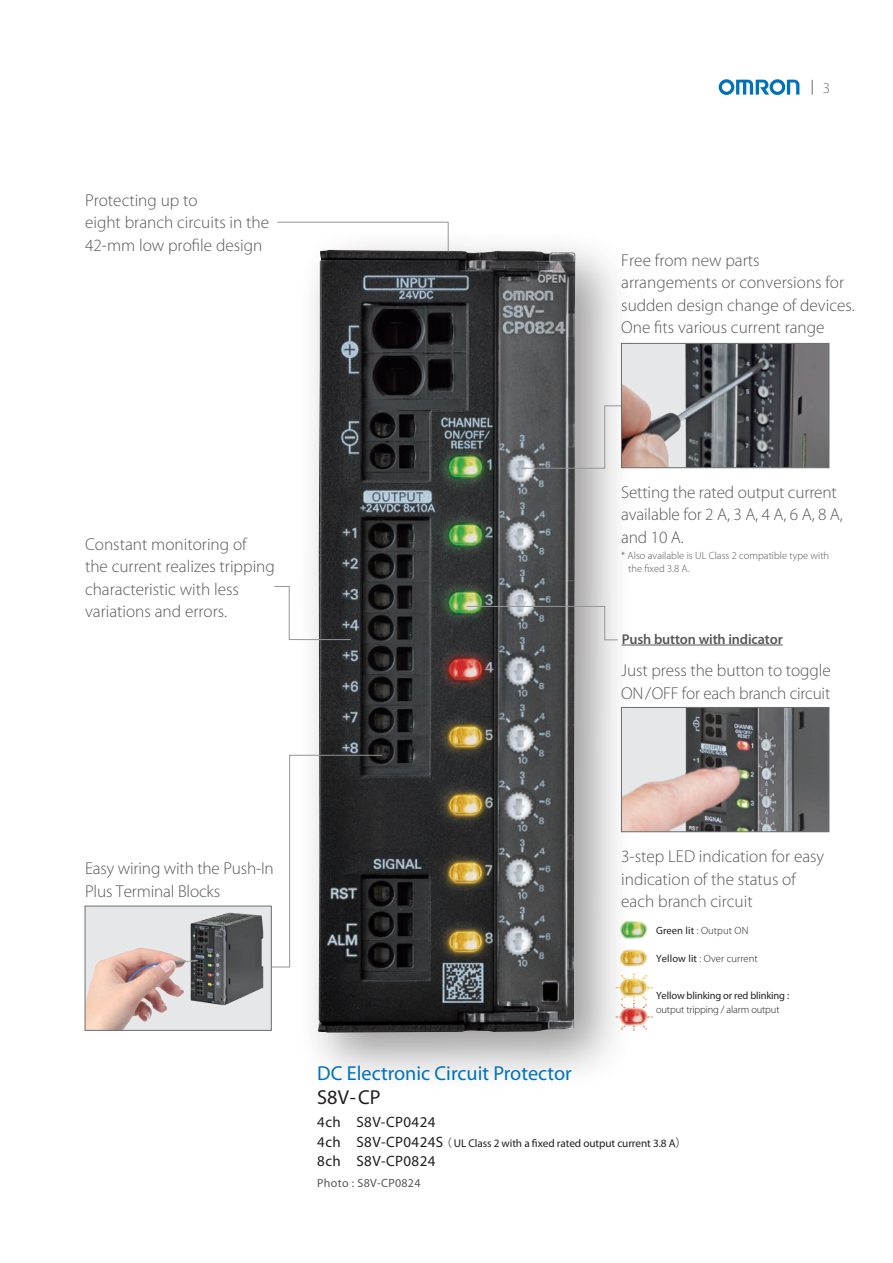
<style>
.page{position:relative;width:893px;height:1263px;background:#fff}
.page>*{position:absolute;margin:0;border:0;box-sizing:border-box;transform-origin:0 0}
.t1{font:20.25px "Myriad Pro";color:#0072bc}
.t2{font:20.25px "Myriad Pro";color:#231f20}
.t3{font:300 17.25px/22.5px "Myriad Pro";color:#57585a}
.t4{font:15px "Myriad Pro";letter-spacing:.025em;color:#231f20}
.t5{font:300 15px "Myriad Pro";color:#6c6d70}
.t6{font:600 14.25px "Myriad Pro";letter-spacing:-.01em;color:#57585a}
.t7{font:12px "Myriad Pro";letter-spacing:.025em;color:#57585a}
.t8{font:11.25px "Myriad Pro";letter-spacing:-.01em;color:#231f20}
.t9{font:300 10.5px/12.8px "Myriad Pro";color:#57585a}
.t10{font:300 10.5px "Myriad Pro";letter-spacing:.01em;color:#231f20}
.t11{font:10.5px "Myriad Pro";letter-spacing:-.015em;color:#231f20}
.t12{font:300 10.5px "Myriad Pro";letter-spacing:-.015em;color:#231f20}
.s1{font-weight:400}
.s2{font-size:15px}
.s3{font-family:"Koz Go Pro"}
</style>
<div class="page">
<div style="left:296px;top:227px;width:339px;height:865px;background:#231f20;opacity:.45"></div>
<img style="left:318px;top:250px;width:257px;height:782px">
<svg style="left:520px;top:405px;width:103px;height:64px;background:#929395"></svg>
<svg style="left:274px;top:585px;width:78px;height:55px"></svg>
<svg style="left:270px;top:754px;width:113px;height:214px"></svg>
<svg style="left:466px;top:605px;width:152px;height:36px;background:#747676"></svg>
<svg style="left:277px;top:221px;width:172px;height:31px"></svg>
<img style="left:87px;top:908px;width:183px;height:120px">
<div style="left:85px;top:906px;width:187px;height:124px;border:1px solid #6c6d70"></div>
<svg style="left:623px;top:345px;width:204px;height:121px;background:#737173"></svg>
<img style="left:660px;top:345px;width:26px;height:72px">
<div style="left:621px;top:343px;width:208px;height:125px;border:1px solid #6c6d70"></div>
<img style="left:623px;top:709px;width:204px;height:121px">
<div style="left:621px;top:707px;width:208px;height:125px;border:1px solid #6c6d70"></div>
<svg style="left:812px;top:80px;width:1px;height:15px"></svg>
<svg style="left:719px;top:79px;width:80px;height:16px"></svg>
<hr style="left:622px;top:645px;width:161px;height:1px;background:#57585a">
<img style="left:619px;top:920px;width:29px;height:20px">
<img style="left:619px;top:947px;width:29px;height:20px">
<img style="left:619px;top:977px;width:29px;height:20px">
<svg style="left:621px;top:975px;width:4px;height:4px"></svg>
<svg style="left:642px;top:975px;width:5px;height:4px"></svg>
<svg style="left:620px;top:996px;width:5px;height:11px"></svg>
<svg style="left:642px;top:996px;width:5px;height:11px"></svg>
<svg style="left:620px;top:1026px;width:5px;height:4px"></svg>
<img style="left:620px;top:1007px;width:27px;height:19px">
<p class="t3" style="left:85px;top:188px;width:186px">Protecting up to<br>eight branch circuits in the<br>42-mm low profile design</p>
<p class="t3" style="left:85px;top:532px;width:191px">Constant monitoring of<br>the current realizes tripping characteristic with less variations and errors.</p>
<p class="t5" style="left:823px;top:79px;width:9px">3</p>
<p class="t3" style="left:621px;top:249px;width:235px">Free from new parts arrangements or conversions for sudden design change of devices.<br>One fits various current range</p>
<p class="t3" style="left:621px;top:480px;width:223px">Setting the rated output current available for 2 A, 3 A, 4 A, 6 A, 8 A, and 10 A.</p>
<p class="t9" style="left:628px;top:549px;width:203px;text-indent:-7px">* Also available is UL Class 2 compatible type with the fixed 3.8 A.</p>
<p class="t6" style="left:622px;top:630px;width:163px">Push button with indicator</p>
<p class="t3" style="left:621px;top:659px;width:211px">Just press the button to toggle<br>ON/OFF for each branch circuit</p>
<p class="t3" style="left:85px;top:857px;width:190px">Easy wiring with the Push-In<br>Plus Terminal Blocks</p>
<p class="t3" style="left:621px;top:845px;width:204px">3-step LED indication for easy indication of the status of each branch circuit</p>
<p class="t1" style="left:317px;top:1060px;width:256px">DC Electronic Circuit Protector</p>
<p class="t2" style="left:317px;top:1084px;width:65px">S8V-CP</p>
<p class="t10" style="left:656px;top:924px;width:94px"><span class="s1">Green lit</span> : Output ON</p>
<p class="t10" style="left:656px;top:952px;width:103px"><span class="s1">Yellow lit</span> : Over current</p>
<p class="t11" style="left:656px;top:989px;width:135px">Yellow blinking or red blinking :</p>
<p class="t12" style="left:656px;top:1003px;width:125px">output tripping / alarm output</p>
<p class="t4" style="left:317px;top:1113px;width:120px">4ch S8V-CP0424</p>
<p class="t8" style="left:317px;top:1136px;width:371px"><span class="s2">4ch S8V-CP0424S</span><span class="s3">（</span> UL Class 2 with a fixed rated output current 3.8 A<span class="s3">）</span></p>
<p class="t4" style="left:317px;top:1152px;width:120px">8ch S8V-CP0824</p>
<p class="t7" style="left:317px;top:1176px;width:105px">Photo : S8V-CP0824</p>
</div>
